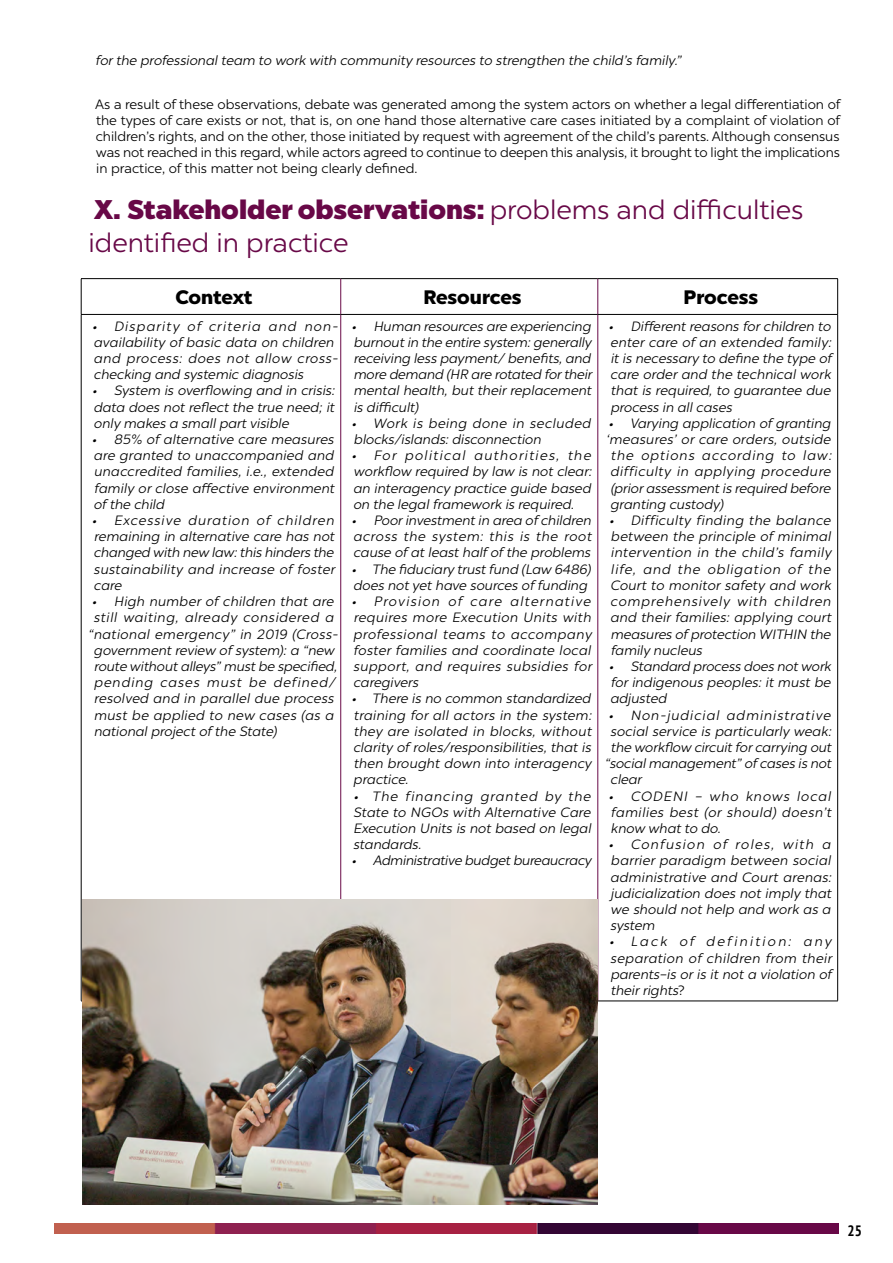
<style>
.page{position:relative;width:893px;height:1263px;background:#fff}
.page>*{position:absolute;margin:0;border:0;box-sizing:border-box;transform-origin:0 0}
.t1{font:27px/32.4px "Chronica Pro";color:#680847}
.t2{font:900 19.5px "Chronica Pro";color:#000}
.t3{font:700 condensed 15px "PT Sans";color:#000}
.t4{font:13.5px/16.2px "Chronica Pro Book It";color:#000;text-align:justify}
.t5{font:13.5px/16.2px "Chronica Pro";color:#000;text-align:justify}
.t6{font:13.5px "Chronica Pro Book It";letter-spacing:.02em;color:#000}
.t7{font:13.5px "Chronica Pro Book It";letter-spacing:.07em;color:#000}
.t8{font:13.5px "Chronica Pro Book It";letter-spacing:.03em;color:#000}
.t9{font:13.5px "Chronica Pro Book It";letter-spacing:.05em;color:#000}
.t10{font:13.5px "Chronica Pro Book It";letter-spacing:.045em;color:#000}
.t11{font:13.5px "Chronica Pro Book It";letter-spacing:.025em;color:#000}
.t12{font:13.5px "Chronica Pro Book It";letter-spacing:.065em;color:#000}
.s1{font-weight:800}
.s2{font-family:"Chronica Pro"}
</style>
<div class="page">
<img style="left:54px;top:1224px;width:785px;height:10px">
<hr style="left:81px;top:315px;width:1px;height:686px;background:#000">
<hr style="left:837px;top:315px;width:1px;height:686px;background:#000">
<hr style="left:81px;top:1001px;width:260px;height:1px;background:#000">
<hr style="left:341px;top:1001px;width:257px;height:1px;background:#000">
<hr style="left:598px;top:1001px;width:240px;height:1px;background:#000">
<hr style="left:340px;top:315px;width:1px;height:686px;background:#680847">
<hr style="left:598px;top:315px;width:1px;height:686px;background:#680847">
<hr style="left:81px;top:278px;width:260px;height:1px;background:#000">
<hr style="left:81px;top:279px;width:1px;height:35px;background:#000">
<hr style="left:341px;top:278px;width:257px;height:1px;background:#000">
<hr style="left:598px;top:278px;width:240px;height:1px;background:#000">
<hr style="left:837px;top:279px;width:1px;height:35px;background:#000">
<hr style="left:81px;top:314px;width:260px;height:1px;background:#000">
<hr style="left:341px;top:314px;width:257px;height:1px;background:#000">
<hr style="left:598px;top:314px;width:240px;height:1px;background:#000">
<hr style="left:340px;top:279px;width:1px;height:35px;background:#680847">
<hr style="left:598px;top:279px;width:1px;height:35px;background:#680847">
<img style="left:82px;top:899px;width:515px;height:305px">
<p class="t4" style="left:95px;top:53px;width:587px">for the professional team to work with community resources to strengthen the child’s family.”</p>
<p class="t5" style="left:95px;top:96px;width:747px">As a result of these observations, debate was generated among the system actors on whether a legal differentiation of the types of care exists or not, that is, on one hand those alternative care cases initiated by a complaint of violation of children’s rights, and on the other, those initiated by request with agreement of the child’s parents. Although consensus was not reached in this regard, while actors agreed to continue to deepen this analysis, it brought to light the implications in practice, of this matter not being clearly defined.</p>
<h1 class="t1" style="left:89px;top:194px;width:716px"><span class="s1">X. Stakeholder observations:</span> problems and difficulties identified in practice</h1>
<h2 class="t2" style="left:175px;top:285px;width:78px">Context</h2>
<h2 class="t2" style="left:423px;top:285px;width:100px">Resources</h2>
<h2 class="t2" style="left:684px;top:285px;width:76px">Process</h2>
<p class="t4" style="left:92px;top:318px;width:248px;text-align:left">• Disparity of criteria and non&shy;availability of basic data on children and process: does not allow cross&shy;checking and systemic diagnosis</p>
<p class="t4" style="left:92px;top:383px;width:244px">• System is overflowing and in crisis: data does not reflect the true need; it only makes a small part visible</p>
<p class="t4" style="left:92px;top:431px;width:244px">• 85% of alternative care measures are granted to unaccompanied and unaccredited families, i.e., extended family or close affective environment of the child</p>
<p class="t4" style="left:92px;top:512px;width:245px">• Excessive duration of children remaining in alternative care has not changed with new law: this hinders the sustainability and increase of foster care</p>
<p class="t6" style="left:92px;top:593px;width:243px">• High number of children that are</p>
<p class="t9" style="left:94px;top:610px;width:242px">still waiting, already considered a</p>
<p class="t8" style="left:88px;top:626px;width:251px">“national emergency” in 2019 (Cross-</p>
<p class="t4" style="left:94px;top:642px;width:242px">government review of system): a “new</p>
<p class="t4" style="left:94px;top:658px;width:245px">route without alleys” must be specified,</p>
<p class="t12" style="left:94px;top:674px;width:243px">pending cases must be defined/</p>
<p class="t6" style="left:94px;top:691px;width:241px">resolved and in parallel due process</p>
<p class="t11" style="left:94px;top:707px;width:241px">must be applied to new cases (as a</p>
<p class="t4" style="left:94px;top:723px;width:184px">national project of the State)</p>
<p class="t4" style="left:608px;top:318px;width:225px">• Different reasons for children to enter care of an extended family: it is necessary to define the type of care order and the technical work that is required, to guarantee due process in all cases</p>
<p class="t4" style="left:608px;top:415px;width:224px">• Varying application of granting</p>
<p class="t6" style="left:606px;top:431px;width:226px">‘measures’ or care orders, outside</p>
<p class="t7" style="left:610px;top:448px;width:222px">the options according to law:</p>
<p class="t10" style="left:610px;top:464px;width:222px">difficulty in applying procedure</p>
<p class="t4" style="left:610px;top:480px;width:221px">(prior assessment is required before</p>
<p class="t4" style="left:610px;top:496px;width:115px">granting custody)</p>
<p class="t4" style="left:609px;top:512px;width:224px">• Difficulty finding the balance between the principle of minimal intervention in the child’s family life, and the obligation of the Court to monitor safety and work comprehensively with children and their families: applying court measures of protection WITHIN the family nucleus</p>
<p class="t4" style="left:608px;top:658px;width:224px">• Standard process does not work for indigenous peoples: it must be adjusted</p>
<p class="t7" style="left:608px;top:707px;width:224px">• Non-judicial administrative</p>
<p class="t4" style="left:610px;top:723px;width:222px">social service is particularly weak:</p>
<p class="t4" style="left:610px;top:739px;width:222px">the workflow circuit for carrying out</p>
<p class="t4" style="left:605px;top:755px;width:228px">“social management” of cases is not</p>
<p class="t4" style="left:610px;top:771px;width:33px">clear</p>
<p class="t4" style="left:608px;top:788px;width:224px">• CODENI – who knows local families best (or should) doesn’t know what to do.</p>
<p class="t4" style="left:608px;top:836px;width:224px">• Confusion of roles, with a barrier paradigm between social administrative and Court arenas: judicialization does not imply that we should not help and work as a system</p>
<p class="t4" style="left:609px;top:933px;width:224px">• Lack of definition: any separation of children from their parents–is or is it not a violation of their rights<span class="s2">?</span></p>
<p class="t4" style="left:351px;top:318px;width:242px">• Human resources are experiencing burnout in the entire system: generally receiving less payment/ benefits, and more demand (HR are rotated for their mental health, but their replacement is difficult)</p>
<p class="t4" style="left:351px;top:415px;width:241px">• Work is being done in secluded blocks/islands: disconnection</p>
<p class="t4" style="left:351px;top:447px;width:242px">• For political authorities, the workflow required by law is not clear: an interagency practice guide based on the legal framework is required.</p>
<p class="t4" style="left:351px;top:512px;width:242px">• Poor investment in area of children across the system: this is the root cause of at least half of the problems</p>
<p class="t4" style="left:351px;top:561px;width:241px">• The fiduciary trust fund (Law 6486) does not yet have sources of funding</p>
<p class="t4" style="left:351px;top:593px;width:242px">• Provision of care alternative requires more Execution Units with professional teams to accompany foster families and coordinate local support, and requires subsidies for caregivers</p>
<p class="t4" style="left:351px;top:690px;width:242px">• There is no common standardized training for all actors in the system: they are isolated in blocks, without clarity of roles/responsibilities, that is then brought down into interagency practice.</p>
<p class="t4" style="left:353px;top:788px;width:239px">• The financing granted by the State to NGOs with Alternative Care Execution Units is not based on legal standards.</p>
<p class="t4" style="left:351px;top:852px;width:242px">• Administrative budget bureaucracy</p>
<p class="t3" style="left:848px;top:1221px;width:16px">25</p>
</div>
